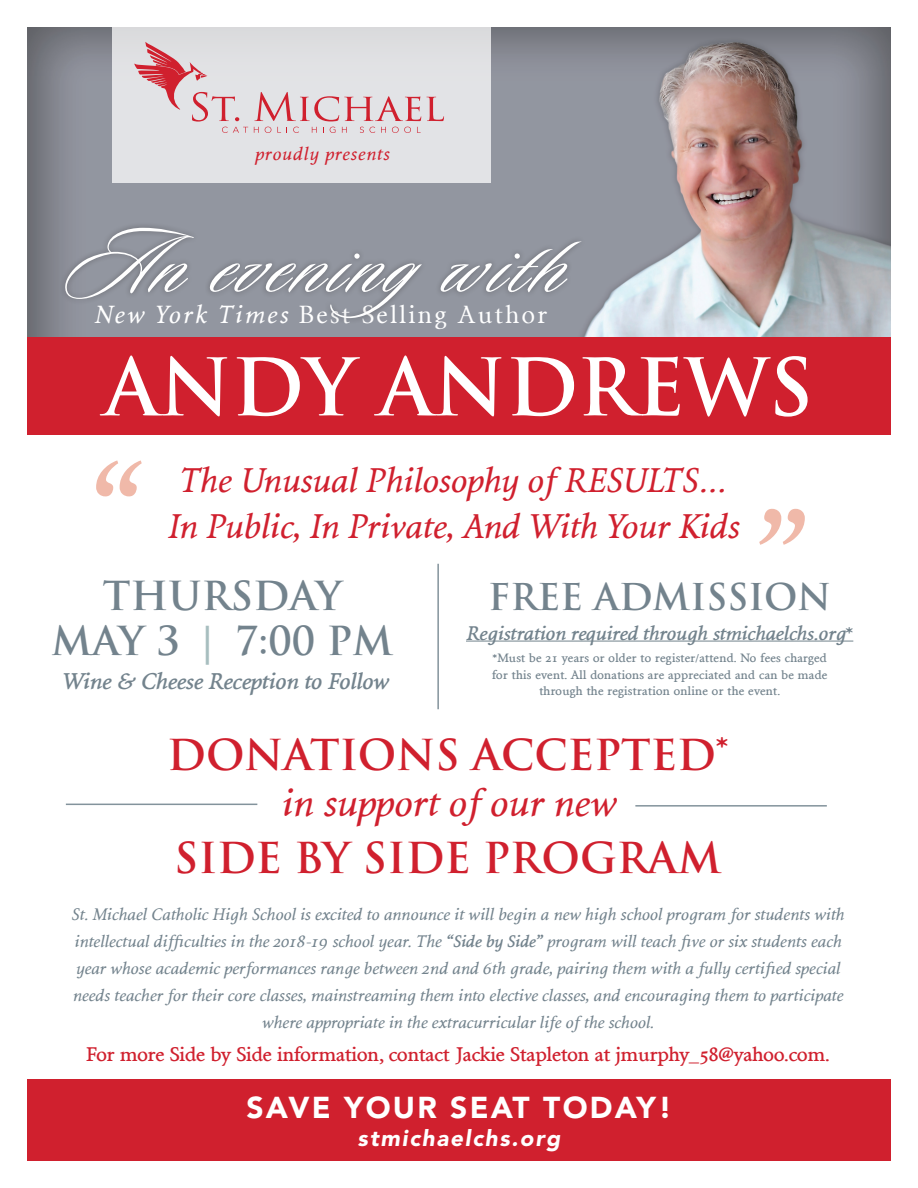
<style>
.page{position:relative;width:918px;height:1188px;background:#fff}
.page>*{position:absolute;margin:0;border:0;box-sizing:border-box;transform-origin:0 0}
.t1{font:93.9px "Sloop Script One";letter-spacing:.05em;color:#fff}
.t2{font:700 77.25px "Trajan Pro";color:#fff}
.t3{font:700 41.55px "Trajan Pro";color:#d0202e}
.t4{font:700 39px "Trajan Pro";color:#73838d}
.t5{font:italic 37.8px "Envoy";color:#d0202e}
.t6{font:700 36px "Trajan Pro";color:#73838d}
.t7{font:italic 33.9px/45.9px "Envoy";color:#d0202e;text-align:center}
.t8{font:900 30px "Avenir";letter-spacing:.075em;color:#fff}
.t9{font:24.6px "Envoy";letter-spacing:.1em;color:#fff}
.t10{font:italic 700 22.5px "Envoy";color:#73838d}
.t11{font:italic 900 22.5px "Avenir";letter-spacing:.075em;color:#fff}
.t12{font:700 19.5px "Envoy";color:#d0202e}
.t13{font:italic 700 19.5px "Envoy";color:#73838d}
.t14{font:italic 18px "Envoy";letter-spacing:.05em;color:#d0202e}
.t15{font:italic 16.5px/27px "Envoy";color:#73838d;text-align:center}
.t16{font:700 12px/16.5px "Envoy";letter-spacing:.025em;color:#73838d;text-align:center}
.s1{font-style:italic}
.s2{font-family:"Avenir";font-weight:500;color:#a7bebf}
.s3{font-style:normal}
.s4{font-weight:700}
</style>
<div class="page">
<img style="left:28px;top:27px;width:863px;height:310px">
<div style="left:113px;top:0;width:378px;height:183px;background:#e2e3e6"></div>
<div style="left:27px;top:337px;width:864px;height:98px;background:#d0202e"></div>
<hr style="left:466px;top:641px;width:387px;height:1px;background:#73838d">
<div style="left:27px;top:1080px;width:864px;height:81px;background:#d0202e"></div>
<svg style="left:96px;top:460px;width:46px;height:36px"></svg>
<svg style="left:759px;top:509px;width:46px;height:36px"></svg>
<hr style="left:437px;top:564px;width:2px;height:145px;background:#83939c">
<hr style="left:66px;top:804px;width:191px;height:1px;background:#83939c">
<hr style="left:635px;top:805px;width:192px;height:2px;background:#83939c">
<div style="left:0;top:0;width:918px;height:27px;background:#fff"></div>
<svg style="left:254px;top:92px;width:190px;height:29px"></svg>
<svg style="left:134px;top:42px;width:114px;height:91px"></svg>
<svg style="left:254px;top:127px;width:5px;height:6px"></svg>
<svg style="left:265px;top:127px;width:6px;height:6px"></svg>
<svg style="left:293px;top:127px;width:6px;height:6px"></svg>
<svg style="left:312px;top:127px;width:5px;height:6px"></svg>
<svg style="left:330px;top:127px;width:5px;height:6px"></svg>
<svg style="left:342px;top:127px;width:5px;height:6px"></svg>
<svg style="left:360px;top:127px;width:4px;height:6px"></svg>
<svg style="left:370px;top:127px;width:5px;height:6px"></svg>
<svg style="left:381px;top:127px;width:5px;height:6px"></svg>
<svg style="left:392px;top:127px;width:19px;height:6px"></svg>
<div style="left:60px;top:222px;width:527px;height:102px;background:#231f20;opacity:.4"></div>
<p class="t14" style="left:255px;top:143px;width:136px">proudly presents</p>
<p class="t1" style="left:66px;top:216px;width:501px">An eveningwith</p>
<p class="t9" style="left:94px;top:300px;width:455px"><span class="s1">New York Times</span> Best Selling Author</p>
<p class="t2" style="left:105px;top:339px;width:710px">ANDY ANDREWS</p>
<p class="t7" style="left:167px;top:458px;width:573px">The Unusual Philosophy of RESULTS…<br>In Public, In Private, And With Your Kids</p>
<p class="t4" style="left:103px;top:572px;width:240px">THURSDAY</p>
<p class="t4" style="left:52px;top:617px;width:343px">MAY 3 <span class="s2">|</span> 7:00 PM</p>
<p class="t10" style="left:62px;top:668px;width:328px">Wine &amp; Cheese Reception to Follow</p>
<p class="t6" style="left:488px;top:574px;width:345px">FREE ADMISSION</p>
<p class="t13" style="left:466px;top:621px;width:389px">Registration required through stmichaelchs.org<span class="s3">*</span></p>
<p class="t16" style="left:492px;top:650px;width:337px">*Must be 21 years or older to register/attend. No fees charged for this event. All donations are appreciated and can be made through the registration online or the event.</p>
<p class="t3" style="left:167px;top:729px;width:563px">DONATIONS ACCEPTED<sup>*</sup></p>
<p class="t5" style="left:281px;top:780px;width:336px">in support of our new</p>
<p class="t3" style="left:174px;top:832px;width:549px">SIDE BY SIDE PROGRAM</p>
<p class="t15" style="left:71px;top:901px;width:774px">St. Michael Catholic High School is excited to announce it will begin a new high school program for students with intellectual difficulties in the 2018-19 school year. The <span class="s4">“Side by Side”</span> program will teach five or six students each year whose academic performances range between 2nd and 6th grade, pairing them with a fully certified special needs teacher for their core classes, mainstreaming them into elective classes, and encouraging them to participate where appropriate in the extracurricular life of the school.</p>
<p class="t12" style="left:86px;top:1043px;width:745px">For more Side by Side information, contact Jackie Stapleton at jmurphy_58@yahoo.com.</p>
<p class="t8" style="left:246px;top:1089px;width:427px">SAVE YOUR SEAT TODAY!</p>
<p class="t11" style="left:358px;top:1125px;width:204px">stmichaelchs.org</p>
</div>
